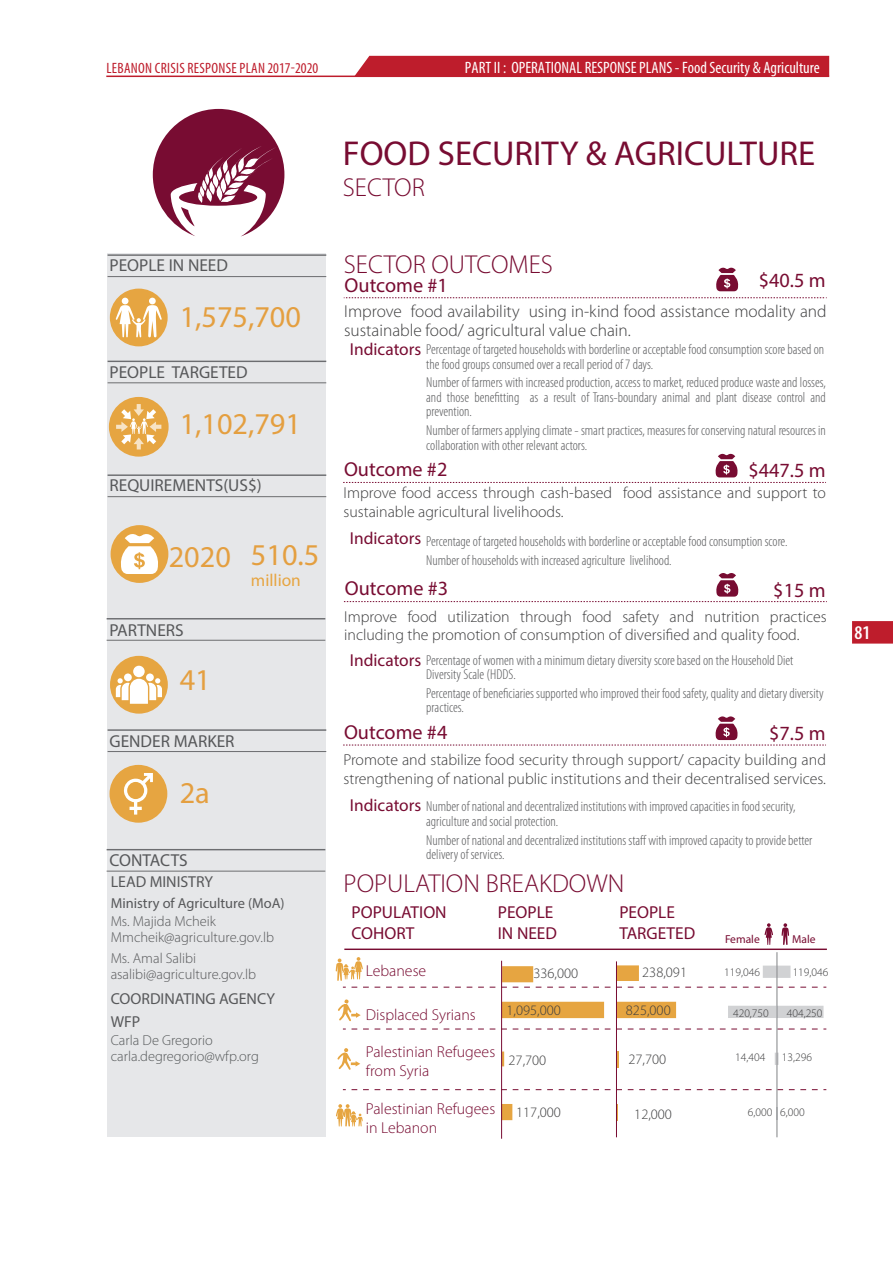
<style>
.page{position:relative;width:893px;height:1263px;background:#fff}
.page>*{position:absolute;margin:0;border:0;box-sizing:border-box;transform-origin:0 0}
.t1{font:34.65px "Myriad Pro";color:#780c32}
.t2{font:30.3px "Myriad Pro";color:#e49f40}
.t3{font:300 25.95px "Myriad Pro";color:#780c32}
.t4{font:20.25px "Myriad Pro";color:#780c32}
.t5{font:600 condensed 19.5px "Myriad Pro";color:#fff}
.t6{font:300 17.25px/18.8px "Myriad Pro";color:#3e3e3f}
.t7{font:17.25px "Myriad Pro";color:#57585a}
.t8{font:17.25px/20.9px "Myriad Pro";color:#780c32}
.t9{font:17.25px "Myriad Pro";color:#e6a541}
.t10{font:condensed 16.5px "Myriad Pro";color:#fff}
.t11{font:300 15.9px/18.8px "Myriad Pro";color:#3e3e3f}
.t12{font:300 15.9px/19px "Myriad Pro";color:#780c32}
.t13{font:15.9px/23.4px "Myriad Pro";color:#57585a}
.t14{font:condensed 15px "Myriad Pro";letter-spacing:.02em;color:#be1d2c}
.t15{font:300 condensed 14.4px/14.4px "Myriad Pro";color:#57585a}
.t16{font:300 14.4px/21.6px "Myriad Pro";color:#57585a}
.t17{font:300 14.4px "Myriad Pro";color:#3e3e3f}
.t18{font:14.4px/17.2px "Myriad Pro";color:#57585a}
.t19{font:300 14.4px/15.9px "Myriad Pro";color:#575a5b}
.t20{font:300 11.55px "Myriad Pro";color:#3e3e3f}
.t21{font:11.55px "Myriad Pro";color:#780c32}
.s1{font-weight:400;font-stretch:normal;font-size:17.25px;color:#780c32}
.s2{font-weight:300}
</style>
<div class="page">
<div style="left:354px;top:56px;width:475px;height:20px;background:#be1d2c"></div>
<hr style="left:106px;top:76px;width:723px;height:1px;background:#be1d2c">
<div style="left:852px;top:621px;width:41px;height:23px;background:#be1d2c"></div>
<div style="left:108px;top:253px;width:218px;height:884px;background:#e6e7e9"></div>
<div style="left:110px;top:765px;width:57px;height:58px;background:#e6a541;border-radius:50%"></div>
<div style="left:110px;top:656px;width:58px;height:58px;background:#e6a541;border-radius:50%"></div>
<div style="left:110px;top:289px;width:58px;height:57px;background:#e6a541;border-radius:50%"></div>
<svg style="left:116px;top:298px;width:46px;height:39px"></svg>
<div style="left:111px;top:525px;width:57px;height:58px;background:#e6a541;border-radius:50%"></div>
<svg style="left:118px;top:534px;width:43px;height:40px"></svg>
<svg style="left:116px;top:666px;width:46px;height:38px"></svg>
<hr style="left:616px;top:961px;width:1px;height:176px;background:#780c32">
<hr style="left:777px;top:952px;width:1px;height:185px;background:#808285">
<svg style="left:781px;top:923px;width:8px;height:22px"></svg>
<svg style="left:764px;top:923px;width:9px;height:22px"></svg>
<hr style="left:501px;top:961px;width:1px;height:178px;background:#780c32">
<svg style="left:123px;top:773px;width:30px;height:41px"></svg>
<hr style="left:108px;top:361px;width:218px;height:1px;background:#6c6d70">
<hr style="left:108px;top:383px;width:218px;height:1px;background:#6c6d70">
<hr style="left:108px;top:254px;width:218px;height:2px;background:#6c6d70">
<hr style="left:108px;top:276px;width:218px;height:1px;background:#6c6d70">
<hr style="left:108px;top:474px;width:218px;height:2px;background:#6c6d70">
<hr style="left:108px;top:496px;width:218px;height:1px;background:#6c6d70">
<hr style="left:107px;top:618px;width:218px;height:1px;background:#6c6d70">
<hr style="left:107px;top:640px;width:218px;height:1px;background:#6c6d70">
<hr style="left:108px;top:729px;width:218px;height:2px;background:#6c6d70">
<hr style="left:108px;top:751px;width:218px;height:1px;background:#6c6d70">
<hr style="left:107px;top:849px;width:218px;height:1px;background:#6c6d70">
<hr style="left:107px;top:871px;width:218px;height:1px;background:#6c6d70">
<hr style="left:344px;top:948px;width:483px;height:2px;background:#780c32">
<div style="left:109px;top:397px;width:60px;height:60px;background:#e6a541;border-radius:50%"></div>
<svg style="left:116px;top:404px;width:45px;height:45px"></svg>
<svg style="left:716px;top:267px;width:23px;height:24px"></svg>
<svg style="left:344px;top:297px;width:483px;height:1px"></svg>
<svg style="left:343px;top:454px;width:483px;height:29px"></svg>
<svg style="left:344px;top:573px;width:483px;height:29px"></svg>
<svg style="left:343px;top:716px;width:483px;height:30px"></svg>
<svg style="left:153px;top:109px;width:131px;height:127px"></svg>
<svg style="left:336px;top:957px;width:490px;height:169px"></svg>
<p class="t14" style="left:106px;top:60px;width:213px">LEBANON CRISIS RESPONSE PLAN 2017-2020</p>
<p class="t10" style="left:465px;top:58px;width:356px">PART II : OPERATIONAL RESPONSE PLANS - Food Security &amp; Agriculture</p>
<p class="t7" style="left:110px;top:254px;width:120px">PEOPLE IN NEED</p>
<p class="t2" style="left:180px;top:298px;width:123px">1,575,700</p>
<p class="t7" style="left:110px;top:362px;width:140px">PEOPLE TARGETED</p>
<p class="t2" style="left:180px;top:405px;width:123px">1,102,791</p>
<p class="t7" style="left:110px;top:475px;width:154px">REQUIREMENTS(US$)</p>
<p class="t2" style="left:169px;top:538px;width:64px">2020</p>
<p class="t7" style="left:110px;top:620px;width:76px">PARTNERS</p>
<p class="t2" style="left:180px;top:661px;width:33px">41</p>
<p class="t7" style="left:110px;top:730px;width:127px">GENDER MARKER</p>
<p class="t2" style="left:180px;top:774px;width:32px">2a</p>
<p class="t2" style="left:251px;top:536px;width:70px">510.5</p>
<p class="t9" style="left:251px;top:570px;width:51px">million</p>
<p class="t7" style="left:110px;top:850px;width:80px">CONTACTS</p>
<p class="t1" style="left:343px;top:132px;width:474px">FOOD SECURITY &amp; AGRICULTURE</p>
<p class="t3" style="left:343px;top:173px;width:83px">SECTOR</p>
<p class="t3" style="left:344px;top:250px;width:210px">SECTOR OUTCOMES</p>
<p class="t4" style="left:345px;top:273px;width:105px">Outcome #1</p>
<p class="t4" style="left:759px;top:267px;width:68px">$40.5 m</p>
<p class="t6" style="left:344px;top:302px;width:484px">Improve food availability using in-kind food assistance modality and sustainable food/ agricultural value chain.</p>
<p class="t8" style="left:350px;top:338px;width:73px">Indicators</p>
<p class="t15" style="left:426px;top:343px;width:400px">Percentage of targeted households with borderline or acceptable food consumption score based on the food groups consumed over a recall period of 7 days.</p>
<p class="t15" style="left:426px;top:376px;width:401px;text-align:justify">Number of farmers with increased production, access to market, reduced produce waste and losses, and those benefitting as a result of Trans-boundary animal and plant disease control and prevention.</p>
<p class="t15" style="left:426px;top:423px;width:401px">Number of farmers applying climate - smart practices, measures for conserving natural resources in collaboration with other relevant actors.</p>
<p class="t4" style="left:344px;top:457px;width:105px">Outcome #2</p>
<p class="t4" style="left:748px;top:458px;width:79px">$447.5 m</p>
<p class="t11" style="left:343px;top:484px;width:484px">Improve food access through cash-based food assistance and support to sustainable agricultural livelihoods.</p>
<p class="t15" style="left:426px;top:532px;width:363px;line-height:18.8px;text-indent:-76px"><span class="s1">Indicators</span> Percentage of targeted households with borderline or acceptable food consumption score.<br>Number of households with increased agriculture livelihood.</p>
<p class="t4" style="left:345px;top:576px;width:105px">Outcome #3</p>
<p class="t4" style="left:773px;top:577px;width:54px">$15 m</p>
<p class="t11" style="left:344px;top:607px;width:484px">Improve food utilization through food safety and nutrition practices including the promotion of consumption of diversified and quality food.</p>
<p class="t15" style="left:426px;top:653px;width:369px;text-indent:-76px"><span class="s1">Indicators</span> Percentage of women with a minimum dietary diversity score based on the Household Diet<br>Diversity Scale (HDDS.</p>
<p class="t15" style="left:426px;top:686px;width:399px">Percentage of beneficiaries supported who improved their food safety, quality and dietary diversity practices.</p>
<p class="t4" style="left:344px;top:719px;width:105px">Outcome #4</p>
<p class="t4" style="left:769px;top:721px;width:58px">$7.5 m</p>
<p class="t11" style="left:343px;top:750px;width:484px">Promote and stabilize food security through support/ capacity building and strengthening of national public institutions and their decentralised services.</p>
<p class="t15" style="left:426px;top:800px;width:371px;text-indent:-76px"><span class="s1">Indicators</span> Number of national and decentralized institutions with improved capacities in food security, agriculture and social protection.</p>
<p class="t15" style="left:426px;top:833px;width:388px">Number of national and decentralized institutions staff with improved capacity to provide better delivery of services.</p>
<p class="t13" style="left:111px;top:869px;width:104px">LEAD MINISTRY</p>
<p class="t3" style="left:344px;top:869px;width:282px">POPULATION BREAKDOWN</p>
<p class="t18" style="left:111px;top:895px;width:175px">Ministry of Agriculture (MoA)<br><span class="s2">Ms. Majida Mcheik</span></p>
<p class="t16" style="left:111px;top:926px;width:165px">Mmcheik@agriculture.gov.lb<br>Ms. Amal Salibi</p>
<p class="t16" style="left:111px;top:964px;width:147px">asalibi@agriculture.gov.lb</p>
<p class="t13" style="left:111px;top:987px;width:166px">COORDINATING AGENCY<br>WFP</p>
<p class="t19" style="left:111px;top:1032px;width:150px">Carla De Gregorio carla.degregorio@wfp.org</p>
<p class="t8" style="left:352px;top:902px;width:97px">POPULATION<br>COHORT</p>
<p class="t8" style="left:498px;top:902px;width:61px">PEOPLE<br>IN NEED</p>
<p class="t8" style="left:619px;top:902px;width:77px">PEOPLE<br>TARGETED</p>
<p class="t12" style="left:366px;top:961px;width:62px">Lebanese</p>
<p class="t12" style="left:366px;top:1005px;width:111px">Displaced Syrians</p>
<p class="t12" style="left:366px;top:1043px;width:131px">Palestinian Refugees from Syria</p>
<p class="t12" style="left:366px;top:1100px;width:131px">Palestinian Refugees in Lebanon</p>
<p class="t17" style="left:642px;top:964px;width:46px">238,091</p>
<p class="t17" style="left:533px;top:965px;width:46px">336,000</p>
<p class="t17" style="left:507px;top:1002px;width:56px">1,095,000</p>
<p class="t17" style="left:626px;top:1002px;width:46px">825,000</p>
<p class="t17" style="left:628px;top:1051px;width:39px">27,700</p>
<p class="t17" style="left:509px;top:1052px;width:39px">27,700</p>
<p class="t17" style="left:516px;top:1104px;width:46px">117,000</p>
<p class="t17" style="left:634px;top:1106px;width:39px">12,000</p>
<p class="t21" style="left:725px;top:932px;width:36px">Female</p>
<p class="t21" style="left:792px;top:932px;width:25px">Male</p>
<p class="t20" style="left:724px;top:965px;width:37px">119,046</p>
<p class="t20" style="left:793px;top:965px;width:37px">119,046</p>
<p class="t20" style="left:733px;top:1006px;width:37px">420,750</p>
<p class="t20" style="left:787px;top:1006px;width:37px">404,250</p>
<p class="t20" style="left:735px;top:1051px;width:32px">14,404</p>
<p class="t20" style="left:782px;top:1051px;width:32px">13,296</p>
<p class="t20" style="left:748px;top:1106px;width:58px">6,000 6,000</p>
<h3 class="t5" style="left:855px;top:622px;width:17px">81</h3>
</div>
